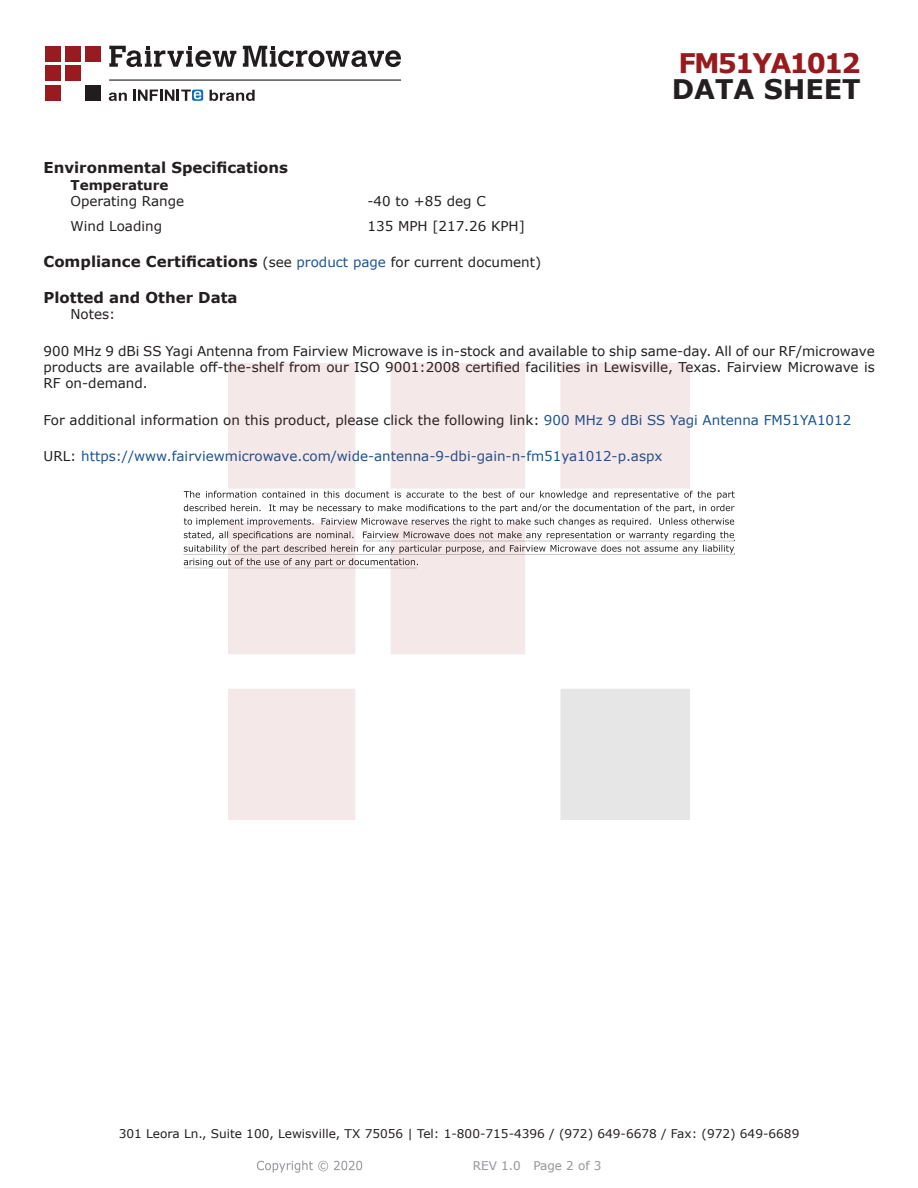
<style>
.page{position:relative;width:918px;height:1188px;background:#fff}
.page>*{position:absolute;margin:0;border:0;box-sizing:border-box;transform-origin:0 0}
.FM{font:700 27px "Verdana";letter-spacing:-.07em;color:#981a1e}
.t1{font:700 27px "Verdana";color:#231f20}
.Head1_for_Compliance{font:700 15px "Verdana";color:#231f20}
.Head1{font:700 15px "Verdana";color:#231f20}
.Web_Description_Para{font:13.5px/16.2px "Verdana";color:#231f20;text-align:justify}
.URL_para{font:13.5px "Verdana";color:#1a5392}
.Specs_Para{font:13.5px "Verdana";color:#231f20}
.Head2_after_Head1{font:700 13.5px "Verdana";color:#231f20}
.t2{font:12px "Verdana";color:#231f20}
.REV_Info{font:12px "Verdana";color:#939598}
.s1{font-weight:400;font-size:13.5px}
.s2{font-weight:400;font-size:13.5px;color:#1a5392}
.s3{color:#1a5392}
.s4{color:#231f20}
</style>
<div class="page">
<svg style="left:184px;top:491px;width:551px;height:76px"></svg>
<hr style="left:363px;top:541px;width:372px;height:1px;background:#231f20">
<hr style="left:183px;top:554px;width:551px;height:1px;background:#231f20">
<hr style="left:184px;top:568px;width:233px;height:1px;background:#231f20">
<img style="left:257px;top:1160px;width:106px;height:13px">
<img style="left:228px;top:364px;width:462px;height:456px">
<div style="left:45px;top:46px;width:16px;height:15px;background:#971b1f"></div>
<div style="left:65px;top:66px;width:16px;height:15px;background:#971b1f"></div>
<div style="left:85px;top:85px;width:16px;height:16px;background:#211d1e"></div>
<div style="left:45px;top:85px;width:16px;height:16px;background:#971b1f"></div>
<div style="left:85px;top:46px;width:16px;height:15px;background:#971b1f"></div>
<div style="left:45px;top:66px;width:16px;height:15px;background:#971b1f"></div>
<div style="left:65px;top:46px;width:16px;height:15px;background:#971b1f"></div>
<svg style="left:109px;top:46px;width:292px;height:21px"></svg>
<svg style="left:192px;top:90px;width:11px;height:11px"></svg>
<svg style="left:133px;top:90px;width:68px;height:11px"></svg>
<svg style="left:210px;top:90px;width:45px;height:11px"></svg>
<svg style="left:109px;top:93px;width:18px;height:8px"></svg>
<hr style="left:109px;top:80px;width:292px;height:1px;background:#211d1e">
<p class="FM" style="left:679px;top:44px;width:184px">FM51YA1012</p>
<p class="t1" style="left:672px;top:70px;width:191px">DATA SHEET</p>
<p class="Head1" style="left:44px;top:157px;width:246px">Environmental Specifications</p>
<p class="Head2_after_Head1" style="left:70px;top:175px;width:100px">Temperature</p>
<p class="Specs_Para" style="left:70px;top:192px;width:115px">Operating Range</p>
<p class="Specs_Para" style="left:368px;top:192px;width:120px">-40 to +85 deg C</p>
<p class="Specs_Para" style="left:70px;top:217px;width:93px">Wind Loading</p>
<p class="Specs_Para" style="left:368px;top:217px;width:159px">135 MPH [217.26 KPH]</p>
<p class="Head1_for_Compliance" style="left:44px;top:251px;width:499px">Compliance Certifications <span class="s1">(see</span> <span class="s2">product page</span> <span class="s1">for current document)</span></p>
<p class="Head1_for_Compliance" style="left:44px;top:287px;width:196px">Plotted and Other Data</p>
<p class="Specs_Para" style="left:70px;top:305px;width:46px">Notes:</p>
<p class="Web_Description_Para" style="left:44px;top:343px;width:833px">900 MHz 9 dBi SS Yagi Antenna from Fairview Microwave is in-stock and available to ship same-day. All of our RF/microwave products are available off-the-shelf from our ISO 9001:2008 certified facilities in Lewisville, Texas. Fairview Microwave is RF on-demand.</p>
<p class="Web_Description_Para" style="left:44px;top:411px;width:809px">For additional information on this product, please click the following link: <span class="s3">900 MHz 9 dBi SS Yagi Antenna FM51YA1012</span></p>
<p class="URL_para" style="left:44px;top:447px;width:620px"><span class="s4">URL:</span> https://www.fairviewmicrowave.com/wide-antenna-9-dbi-gain-n-fm51ya1012-p.aspx</p>
<p class="t2" style="left:119px;top:1125px;width:682px">301 Leora Ln., Suite 100, Lewisville, TX 75056 | Tel: 1-800-715-4396 / (972) 649-6678 / Fax: (972) 649-6689</p>
<p class="REV_Info" style="left:473px;top:1157px;width:130px">REV 1.0 Page 2 of 3</p>
</div>
